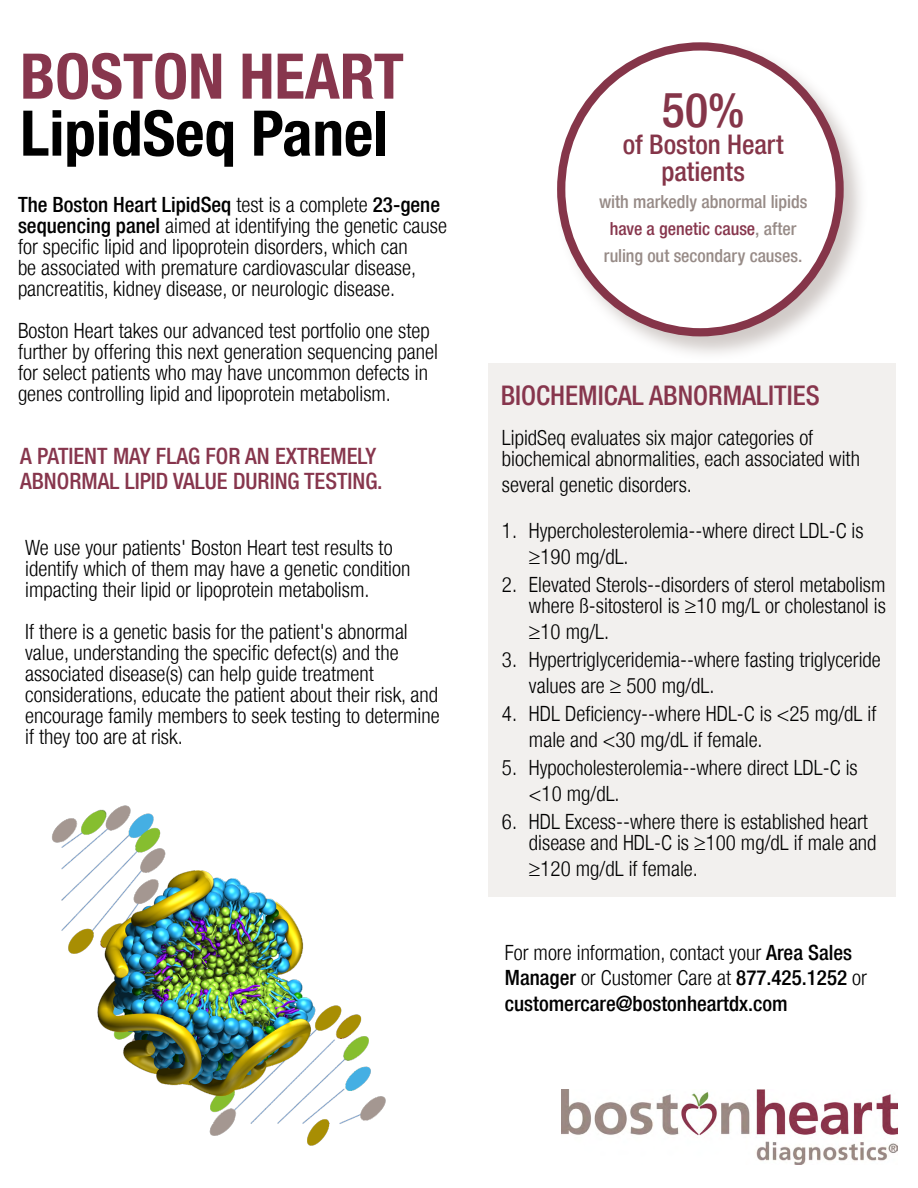
<style>
.page{position:relative;width:918px;height:1188px;background:#fff}
.page>*{position:absolute;margin:0;border:0;box-sizing:border-box;transform-origin:0 0}
.t1{font:700 condensed 63px "Helvetica Neue LT";color:#000}
.t2{font:700 condensed 63px "Helvetica Neue LT";color:#87364d}
.t3{font:500 condensed 48px "Helvetica Neue LT";color:#853549}
.t4{font:500 condensed 27px "Helvetica Neue LT";color:#87364d}
.t5{font:500 condensed 27px/27px "Helvetica Neue LT";color:#853549;text-align:center}
.t6{font:500 condensed 22.5px/25.5px "Helvetica Neue LT";color:#87364d}
.t7{font:300 condensed 21px/21px "Helvetica Neue LT";color:#000}
.t8{font:500 condensed 21px/25.2px "Helvetica Neue LT";color:#000}
.t9{font:500 condensed 18px/27px "Helvetica Neue LT";color:#978b87;text-align:center}
.s1{font-weight:500}
.s2{color:#87364d}
.s3{font-weight:300}
</style>
<div class="page">
<div style="left:488px;top:363px;width:407px;height:534px;background:#f2f0ee"></div>
<img style="left:562px;top:1090px;width:335px;height:74px">
<div style="left:555px;top:40px;width:314px;height:322px;background:#a39792;opacity:.5"></div>
<div style="left:561px;top:46px;width:279px;height:286px;background:#fff;border-radius:50%"></div>
<div style="left:557px;top:42px;width:287px;height:294px;border:8px solid #853549;border-radius:50%"></div>
<img style="left:52px;top:805px;width:334px;height:341px">
<h1 class="t2" style="left:20px;top:38px;width:385px">BOSTON HEART</h1>
<h1 class="t1" style="left:20px;top:95px;width:370px">LipidSeq Panel</h1>
<p class="t7" style="left:18px;top:194px;width:431px"><span class="s1">The Boston Heart LipidSeq</span> test is a complete <span class="s1">23-gene sequencing panel</span> aimed at identifying the genetic cause for specific lipid and lipoprotein disorders, which can<br>be associated with premature cardiovascular disease, pancreatitis, kidney disease, or neurologic disease.</p>
<p class="t7" style="left:18px;top:320px;width:421px">Boston Heart takes our advanced test portfolio one step further by offering this next generation sequencing panel for select patients who may have uncommon defects in genes controlling lipid and lipoprotein metabolism.</p>
<p class="t6" style="left:20px;top:443px;width:364px">A PATIENT MAY FLAG FOR AN EXTREMELY<br>ABNORMAL LIPID VALUE DURING TESTING.</p>
<p class="t7" style="left:25px;top:537px;width:387px">We use your patients' Boston Heart test results to identify which of them may have a genetic condition impacting their lipid or lipoprotein metabolism.</p>
<p class="t7" style="left:25px;top:621px;width:416px">If there is a genetic basis for the patient's abnormal value, understanding the specific defect(s) and the associated disease(s) can help guide treatment considerations, educate the patient about their risk, and encourage family members to seek testing to determine if they too are at risk.</p>
<h2 class="t3" style="left:662px;top:81px;width:84px">50%</h2>
<p class="t5" style="left:623px;top:130px;width:162px">of Boston Heart patients</p>
<p class="t9" style="left:599px;top:188px;width:210px">with markedly abnormal lipids <span class="s2">have a genetic cause</span>, after ruling out secondary causes.</p>
<p class="t4" style="left:501px;top:379px;width:321px">BIOCHEMICAL ABNORMALITIES</p>
<p class="t7" style="left:502px;top:427px;width:360px">LipidSeq evaluates six major categories of biochemical abnormalities, each associated with</p>
<p class="t7" style="left:502px;top:474px;width:192px">several genetic disorders.</p>
<p class="t7" style="left:529px;top:518px;width:336px;line-height:25.5px;text-indent:-27px">1. Hypercholesterolemia--where direct LDL-C is ≥190 mg/dL.</p>
<p class="t7" style="left:502px;top:574px;width:385px;text-align:right">2. Elevated Sterols--disorders of sterol metabolism where ß-sitosterol is ≥10 mg/L or cholestanol is</p>
<p class="t7" style="left:529px;top:621px;width:82px">≥10 mg/L.</p>
<p class="t7" style="left:529px;top:647px;width:353px;line-height:25.5px;text-indent:-27px">3. Hypertriglyceridemia--where fasting triglyceride values are ≥ 500 mg/dL.</p>
<p class="t7" style="left:529px;top:701px;width:349px;line-height:25.5px;text-indent:-27px">4. HDL Deficiency--where HDL-C is &lt;25 mg/dL if male and &lt;30 mg/dL if female.</p>
<p class="t7" style="left:529px;top:755px;width:330px;line-height:25.5px;text-indent:-27px">5. Hypocholesterolemia--where direct LDL-C is &lt;10 mg/dL.</p>
<p class="t7" style="left:529px;top:811px;width:349px;text-indent:-27px">6. HDL Excess--where there is established heart disease and HDL-C is ≥100 mg/dL if male and</p>
<p class="t7" style="left:529px;top:858px;width:170px">≥120 mg/dL if female.</p>
<p class="t8" style="left:505px;top:940px;width:364px"><span class="s3">For more information, contact your</span> Area Sales<br>Manager <span class="s3">or Customer Care at</span> 877.425.1252 <span class="s3">or </span>customercare@bostonheartdx.com</p>
</div>
